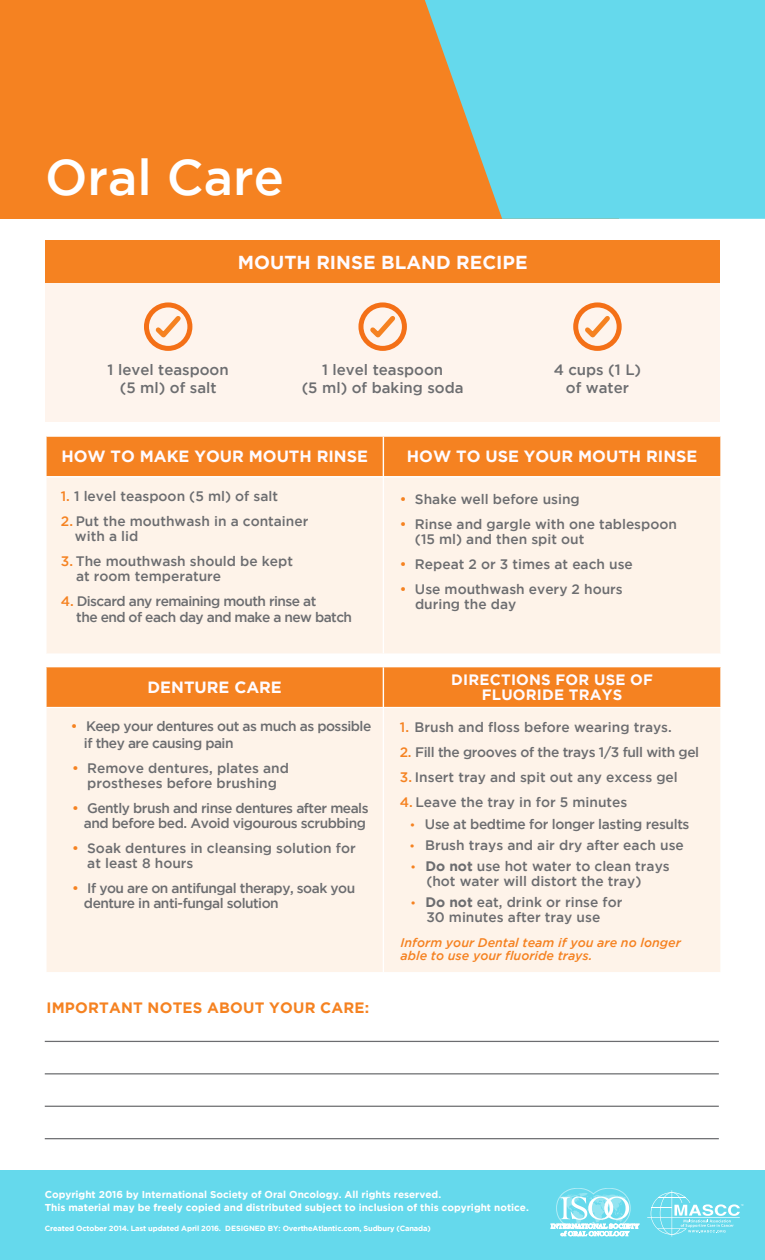
<style>
.page{position:relative;width:765px;height:1260px;background:#fff}
.page>*{position:absolute;margin:0;border:0;box-sizing:border-box;transform-origin:0 0}
.t1{font:500 50px "Gotham";color:#fff}
.t2{font:700 18.75px "Gotham";color:#fffbff}
.t3{font:700 16.25px "Gotham";color:#fffbff}
.t4{font:500 15px "Gotham";color:#6c6d70}
.t5{font:700 15px "Gotham";letter-spacing:.015em;color:#fffbff}
.t6{font:700 15px "Gotham";letter-spacing:.015em;color:#f58221}
.t7{font:500 13.75px "Gotham";color:#6c6d70}
.t8{font:500 13.75px/15px "Gotham";letter-spacing:-.035em;color:#6c6d70}
.t9{font:500 13.75px/16.5px "Gotham";letter-spacing:-.04em;color:#6c6d70}
.t10{font:500 13.75px "Gotham";letter-spacing:-.03em;color:#6c6d70}
.t11{font:500 13.75px "Gotham";letter-spacing:-.025em;color:#6c6d70}
.t12{font:italic 500 12.5px "Gotham";color:#f58221}
.t13{font:700 10px "Gotham";color:#fff}
.t14{font:700 7.5px "Gotham";letter-spacing:-.02em;color:#fff}
.s1{color:#f58221}
.s2{font-size:11.25px;color:#f58221}
.s3{font-weight:700}
</style>
<div class="page">
<div style="left:0;top:0;width:619px;height:219px;background:#f58221"></div>
<svg style="left:425px;top:0;width:340px;height:219px;fill:#65d9ec"></svg>
<hr style="left:45px;top:1041px;width:674px;height:1px;background:#6c6d70">
<hr style="left:45px;top:1073px;width:674px;height:1px;background:#6c6d70">
<hr style="left:45px;top:1106px;width:674px;height:1px;background:#6c6d70">
<hr style="left:45px;top:1138px;width:674px;height:1px;background:#6c6d70">
<div style="left:45px;top:240px;width:675px;height:182px;background:#fef4ed"></div>
<div style="left:45px;top:240px;width:675px;height:43px;background:#f58221"></div>
<div style="left:144px;top:302px;width:48px;height:49px;border:5px solid #f47017;border-radius:50%"></div>
<svg style="left:151px;top:311px;width:34px;height:31px"></svg>
<div style="left:358px;top:302px;width:49px;height:49px;border:5px solid #f47017;border-radius:50%"></div>
<svg style="left:366px;top:311px;width:34px;height:31px"></svg>
<div style="left:573px;top:302px;width:49px;height:49px;border:5px solid #f47017;border-radius:50%"></div>
<svg style="left:580px;top:311px;width:34px;height:31px"></svg>
<div style="left:46px;top:436px;width:337px;height:41px;background:#f58221"></div>
<div style="left:46px;top:477px;width:337px;height:177px;background:#fef3e9"></div>
<hr style="left:45px;top:436px;width:339px;height:1px;background:#fff">
<hr style="left:45px;top:437px;width:2px;height:40px;background:#fff">
<hr style="left:45px;top:477px;width:2px;height:176px;background:#fff">
<hr style="left:47px;top:476px;width:337px;height:2px;background:#fff">
<hr style="left:45px;top:653px;width:339px;height:2px;background:#fff">
<div style="left:383px;top:436px;width:338px;height:41px;background:#f58221"></div>
<div style="left:383px;top:477px;width:338px;height:177px;background:#fef3e9"></div>
<hr style="left:383px;top:436px;width:339px;height:1px;background:#fff">
<hr style="left:383px;top:437px;width:1px;height:40px;background:#fff">
<hr style="left:383px;top:477px;width:1px;height:176px;background:#fff">
<hr style="left:720px;top:437px;width:2px;height:39px;background:#fff">
<hr style="left:384px;top:476px;width:338px;height:2px;background:#fff">
<hr style="left:720px;top:478px;width:2px;height:175px;background:#fff">
<hr style="left:383px;top:653px;width:339px;height:2px;background:#fff">
<div style="left:46px;top:667px;width:337px;height:41px;background:#f58221"></div>
<div style="left:46px;top:708px;width:337px;height:265px;background:#fef3e9"></div>
<hr style="left:45px;top:667px;width:2px;height:41px;background:#fff">
<hr style="left:45px;top:708px;width:2px;height:264px;background:#fff">
<hr style="left:47px;top:707px;width:337px;height:1px;background:#fff">
<hr style="left:45px;top:972px;width:339px;height:1px;background:#fff">
<div style="left:383px;top:667px;width:338px;height:41px;background:#f58221"></div>
<div style="left:383px;top:708px;width:338px;height:265px;background:#fef3e9"></div>
<hr style="left:383px;top:667px;width:1px;height:41px;background:#fff">
<hr style="left:383px;top:708px;width:1px;height:264px;background:#fff">
<hr style="left:720px;top:667px;width:2px;height:40px;background:#fff">
<hr style="left:384px;top:707px;width:338px;height:1px;background:#fff">
<hr style="left:720px;top:708px;width:2px;height:264px;background:#fff">
<hr style="left:383px;top:972px;width:339px;height:1px;background:#fff">
<div style="left:0;top:1170px;width:765px;height:90px;background:#65d9ec"></div>
<hr style="left:647px;top:1217px;width:93px;height:1px;background:#fff">
<svg style="left:651px;top:1190px;width:92px;height:47px"></svg>
<svg style="left:551px;top:1188px;width:88px;height:48px"></svg>
<p class="t1" style="left:45px;top:149px;width:240px">Oral Care</p>
<p class="t2" style="left:238px;top:252px;width:291px">MOUTH RINSE BLAND RECIPE</p>
<p class="t4" style="left:108px;top:361px;width:123px">1 level teaspoon</p>
<p class="t4" style="left:120px;top:379px;width:98px">(5 ml) of salt</p>
<p class="t4" style="left:322px;top:361px;width:123px">1 level teaspoon</p>
<p class="t4" style="left:302px;top:379px;width:163px">(5 ml) of baking soda</p>
<p class="t4" style="left:554px;top:361px;width:89px">4 cups (1 L)</p>
<p class="t4" style="left:566px;top:379px;width:65px">of water</p>
<p class="t3" style="left:61px;top:447px;width:308px">HOW TO MAKE YOUR MOUTH RINSE</p>
<p class="t3" style="left:407px;top:447px;width:292px">HOW TO USE YOUR MOUTH RINSE</p>
<p class="t7" style="left:61px;top:488px;width:219px"><span class="s1">1.</span> 1 level teaspoon (5 ml) of salt</p>
<p class="t7" style="left:61px;top:513px;width:249px"><span class="s1">2.</span> Put the mouthwash in a container</p>
<p class="t7" style="left:75px;top:528px;width:65px">with a lid</p>
<p class="t7" style="left:61px;top:553px;width:234px"><span class="s1">3.</span> The mouthwash should be kept</p>
<p class="t7" style="left:76px;top:568px;width:147px">at room temperature</p>
<p class="t9" style="left:76px;top:592px;width:277px;text-indent:-15px"><span class="s1">4.</span> Discard any remaining mouth rinse at<br>the end of each day and make a new batch</p>
<p class="t7" style="left:400px;top:492px;width:181px"><span class="s1">•</span> Shake well before using</p>
<p class="t7" style="left:400px;top:517px;width:279px"><span class="s1">•</span> Rinse and gargle with one tablespoon</p>
<p class="t7" style="left:415px;top:532px;width:171px">(15 ml) and then spit out</p>
<p class="t7" style="left:400px;top:557px;width:234px"><span class="s1">•</span> Repeat 2 or 3 times at each use</p>
<p class="t7" style="left:400px;top:582px;width:224px"><span class="s1">•</span> Use mouthwash every 2 hours</p>
<p class="t7" style="left:415px;top:597px;width:103px">during the day</p>
<p class="t3" style="left:148px;top:678px;width:136px">DENTURE CARE</p>
<p class="t8" style="left:84px;top:718px;width:289px;line-height:16.5px;text-indent:-13px"><span class="s1">•</span> Keep your dentures out as much as possible if they are causing pain</p>
<p class="t7" style="left:72px;top:760px;width:218px"><span class="s1">•</span> Remove dentures, plates and</p>
<p class="t7" style="left:87px;top:775px;width:191px">prostheses before brushing</p>
<p class="t8" style="left:72px;top:800px;width:298px;text-align:right"><span class="s1">•</span> Gently brush and rinse dentures after meals and before bed. Avoid vigourous scrubbing</p>
<p class="t7" style="left:72px;top:840px;width:285px"><span class="s1">•</span> Soak dentures in cleansing solution for</p>
<p class="t7" style="left:87px;top:855px;width:108px">at least 8 hours</p>
<p class="t8" style="left:84px;top:880px;width:273px;text-indent:-12px"><span class="s1">•</span> If you are on antifungal therapy, soak you denture in anti-fungal solution</p>
<p class="t6" style="left:46px;top:999px;width:324px">IMPORTANT NOTES ABOUT YOUR CARE:</p>
<p class="t5" style="left:451px;top:671px;width:203px">DIRECTIONS FOR USE OF</p>
<p class="t5" style="left:482px;top:686px;width:142px">FLUORIDE TRAYS</p>
<p class="t7" style="left:400px;top:720px;width:273px"><span class="s1">1.</span> Brush and floss before wearing trays.</p>
<p class="t10" style="left:400px;top:745px;width:301px"><span class="s1">2.</span> Fill the grooves of the trays 1/3 full with gel</p>
<p class="t7" style="left:400px;top:770px;width:279px"><span class="s1">3.</span> Insert tray and spit out any excess gel</p>
<p class="t7" style="left:400px;top:795px;width:229px"><span class="s1">4.</span> Leave the tray in for 5 minutes</p>
<p class="t11" style="left:410px;top:816px;width:281px"><span class="s2">•</span> Use at bedtime for longer lasting results</p>
<p class="t7" style="left:409px;top:837px;width:276px"><span class="s2">•</span> Brush trays and air dry after each use</p>
<p class="t7" style="left:411px;top:859px;width:261px"><span class="s2">•</span> <span class="s3">Do not</span> use hot water to clean trays</p>
<p class="t7" style="left:426px;top:874px;width:217px">(hot water will distort the tray)</p>
<p class="t7" style="left:411px;top:895px;width:213px"><span class="s2">•</span> <span class="s3">Do not</span> eat, drink or rinse for</p>
<p class="t7" style="left:426px;top:910px;width:175px">30 minutes after tray use</p>
<p class="t12" style="left:401px;top:936px;width:282px">Inform your Dental team if you are no longer</p>
<p class="t12" style="left:401px;top:948px;width:194px">able to use your fluoride trays.</p>
<p class="t13" style="left:45px;top:1189px;width:398px">Copyright 2016 by International Society of Oral Oncology. All rights reserved.</p>
<p class="t13" style="left:45px;top:1201px;width:486px">This material may be freely copied and distributed subject to inclusion of this copyright notice.</p>
<p class="t14" style="left:45px;top:1224px;width:388px">Created October 2014. Last updated April 2016. DESIGNED BY: OvertheAtlantic.com, Sudbury (Canada)</p>
</div>
